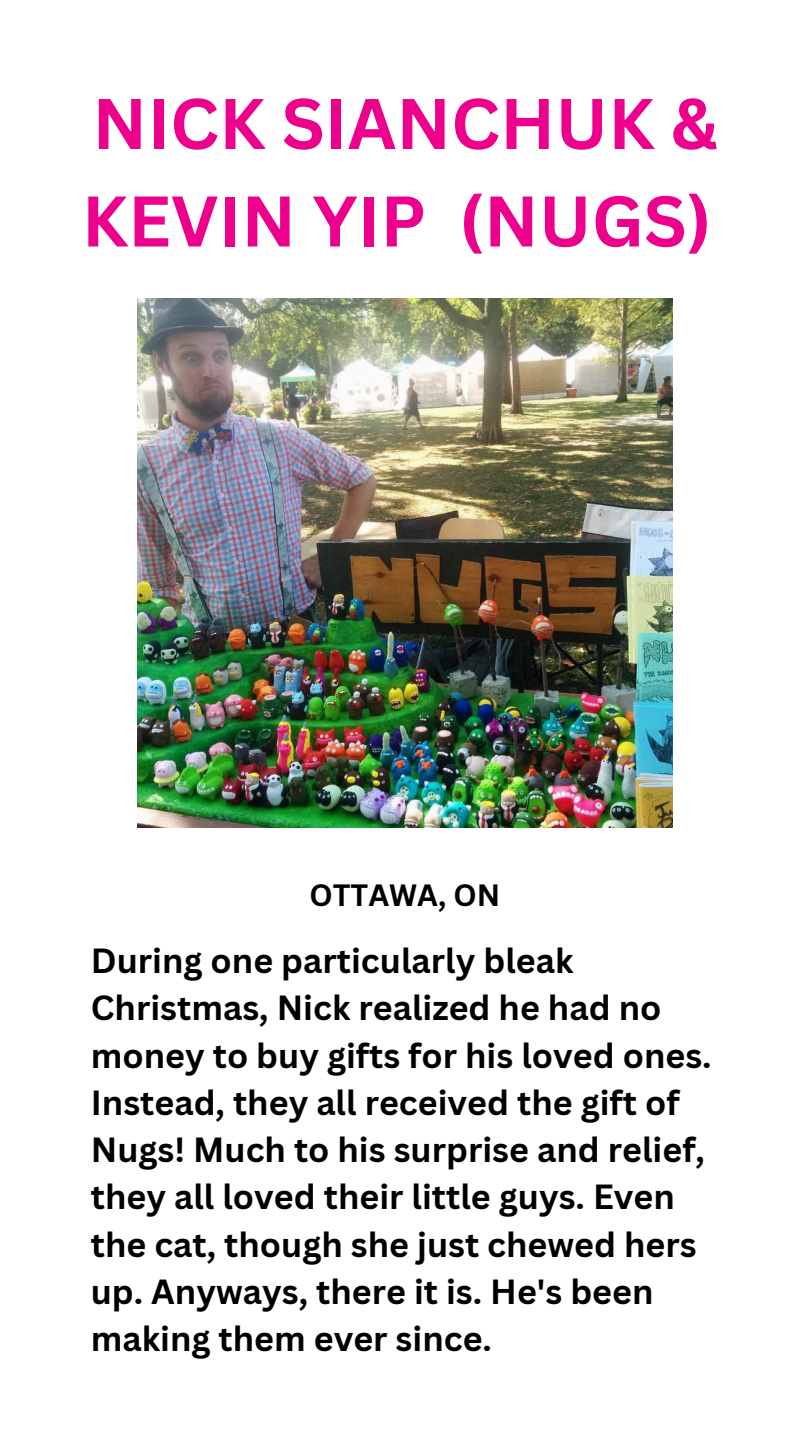
<style>
.page{position:relative;width:810px;height:1440px;background:#fff}
.page>*{position:absolute;margin:0;border:0;box-sizing:border-box;transform-origin:0 0}
.t1{font:700 70px/97.5px "Canva Sans";color:#ec008c}
.t2{font:700 34px/47.2px "Canva Sans";color:#000}
.t3{font:700 30px "Canva Sans";color:#000}
</style>
<div class="page">
<img style="left:137px;top:298px;width:536px;height:530px">
<h1 class="t1" style="left:82px;top:73px;width:637px">NICK SIANCHUK &amp;<br>KEVIN YIP (NUGS)</h1>
<p class="t3" style="left:310px;top:874px;width:192px">OTTAWA, ON</p>
<p class="t2" style="left:91px;top:936px;width:622px">During one particularly bleak Christmas, Nick realized he had no money to buy gifts for his loved ones.<br>Instead, they all received the gift of Nugs! Much to his surprise and relief, they all loved their little guys. Even the cat, though she just chewed hers up. Anyways, there it is. He's been making them ever since.</p>
</div>
